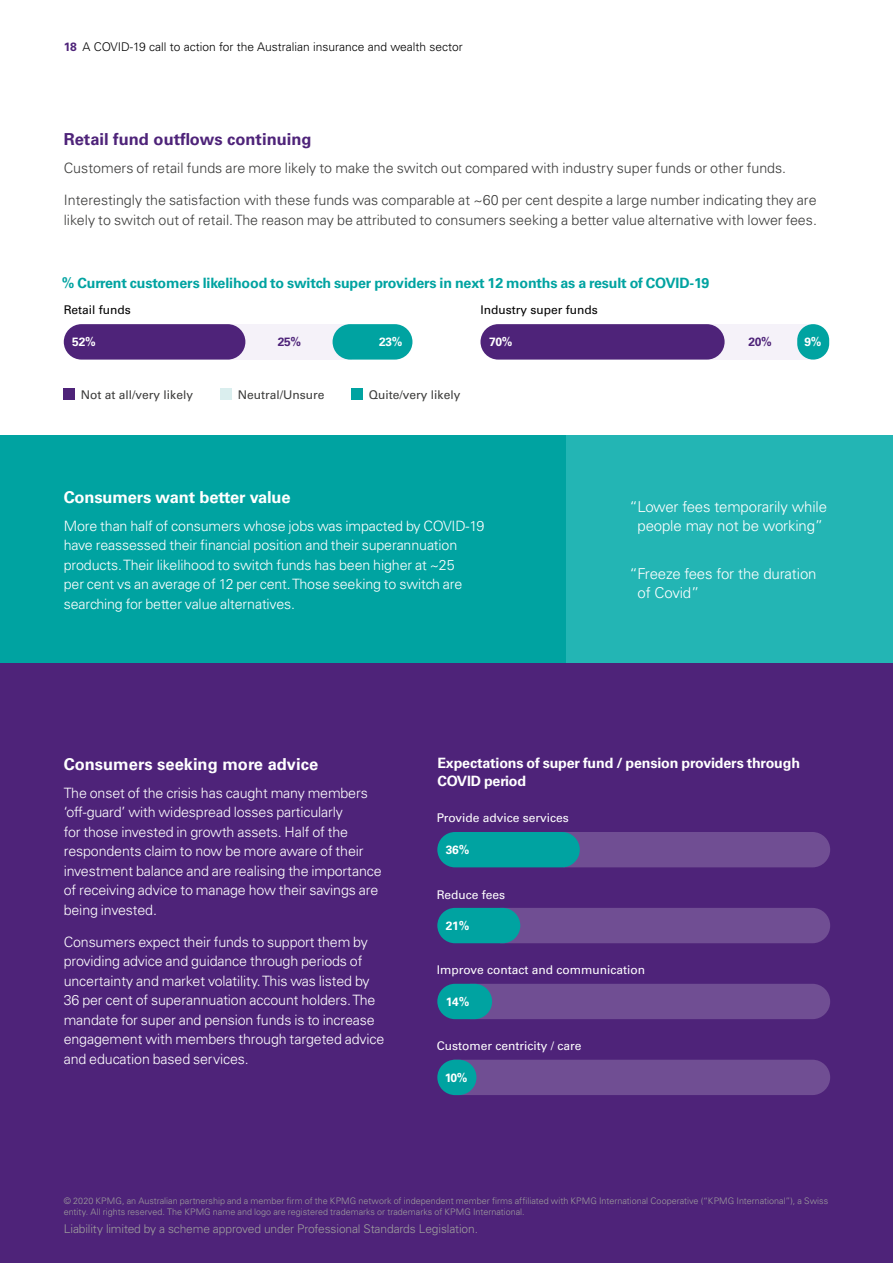
<style>
.page{position:relative;width:893px;height:1263px;background:#fff}
.page>*{position:absolute;margin:0;border:0;box-sizing:border-box;transform-origin:0 0}
.t1{font:700 16.5px "Univers LT Std";letter-spacing:-.005em;color:#fff}
.t2{font:700 16.5px "Univers LT Std";color:#4e2379}
.t3{font:300 15px/19.5px "Univers LT Std";letter-spacing:-.01em;color:#fff;text-align:center}
.t4{font:300 14.25px/19.5px "Univers LT Std";letter-spacing:-.01em;color:#fff}
.t5{font:300 14.25px/19.5px "Univers LT Std";color:#3c3c3b}
.t6{font:700 14.25px "Univers LT Std";letter-spacing:-.01em;color:#00a3a1}
.t7{font:700 14.25px/18px "Univers LT Std";letter-spacing:-.01em;color:#fff}
.t8{font:12px "Univers LT Std";color:#fff}
.t9{font:300 12px "Univers LT Std";letter-spacing:-.01em;color:#9d9d9c}
.t10{font:300 12px "Univers LT Std";color:#000}
.t11{font:12px "Univers LT Std";color:#3c3c3b}
.t12{font:12px "Univers LT Std";color:#000}
.t13{font:700 12px "Univers LT Std";letter-spacing:-.02em;color:#fff}
.t14{font:700 12px "Univers LT Std";color:#4e2379}
.t15{font:300 9px/10.8px "Univers LT Std";color:#9d9d9c}
.s1{font-weight:700;color:#4e2379}
</style>
<div class="page">
<div style="left:566px;top:435px;width:327px;height:229px;background:#23b5b4"></div>
<div style="left:0;top:435px;width:566px;height:229px;background:#00a3a1"></div>
<div style="left:64px;top:389px;width:11px;height:11px;background:#4e2379"></div>
<div style="left:221px;top:389px;width:11px;height:11px;background:#daeeee"></div>
<div style="left:352px;top:389px;width:11px;height:11px;background:#00a3a1"></div>
<div style="left:0;top:664px;width:893px;height:599px;background:#4e2379"></div>
<div style="left:507px;top:908px;width:323px;height:35px;background:#704e93"></div>
<div style="left:437px;top:908px;width:83px;height:35px;background:#00a3a1;border-radius:18px"></div>
<div style="left:479px;top:984px;width:351px;height:35px;background:#704e93"></div>
<div style="left:437px;top:984px;width:55px;height:35px;background:#00a3a1;border-radius:18px"></div>
<div style="left:463px;top:1060px;width:367px;height:35px;background:#704e93"></div>
<div style="left:437px;top:1060px;width:39px;height:35px;background:#00a3a1;border-radius:18px"></div>
<div style="left:567px;top:832px;width:263px;height:35px;background:#704e93"></div>
<div style="left:437px;top:832px;width:143px;height:35px;background:#00a3a1;border-radius:18px"></div>
<div style="left:228px;top:324px;width:123px;height:36px;background:#f5f2f9"></div>
<div style="left:64px;top:324px;width:181px;height:36px;background:#4e2379;border-radius:18px"></div>
<div style="left:333px;top:324px;width:79px;height:36px;background:#00a3a1;border-radius:18px"></div>
<div style="left:709px;top:324px;width:102px;height:36px;background:#f5f2f9"></div>
<div style="left:480px;top:324px;width:245px;height:36px;background:#4e2379;border-radius:18px"></div>
<div style="left:797px;top:324px;width:32px;height:36px;background:#00a3a1;border-radius:16px"></div>
<p class="t10" style="left:64px;top:40px;width:401px"><span class="s1">18</span> A COVID-19 call to action for the Australian insurance and wealth sector</p>
<p class="t2" style="left:64px;top:130px;width:249px">Retail fund outflows continuing</p>
<p class="t5" style="left:64px;top:158px;width:724px">Customers of retail funds are more likely to make the switch out compared with industry super funds or other funds.</p>
<p class="t5" style="left:64px;top:191px;width:755px">Interestingly the satisfaction with these funds was comparable at ~60 per cent despite a large number indicating they are likely to switch out of retail. The reason may be attributed to consumers seeking a better value alternative with lower fees.</p>
<p class="t6" style="left:62px;top:274px;width:649px">% Current customers likelihood to switch super providers in next 12 months as a result of COVID-19</p>
<p class="t12" style="left:64px;top:303px;width:69px">Retail funds</p>
<p class="t12" style="left:480px;top:303px;width:119px">Industry super funds</p>
<p class="t13" style="left:72px;top:335px;width:25px">52%</p>
<p class="t14" style="left:278px;top:335px;width:25px">25%</p>
<p class="t13" style="left:379px;top:335px;width:25px">23%</p>
<p class="t13" style="left:489px;top:335px;width:25px">70%</p>
<p class="t14" style="left:748px;top:335px;width:25px">20%</p>
<p class="t13" style="left:804px;top:335px;width:19px">9%</p>
<p class="t11" style="left:81px;top:387px;width:114px">Not at all/very likely</p>
<p class="t11" style="left:238px;top:387px;width:88px">Neutral/Unsure</p>
<p class="t11" style="left:369px;top:387px;width:93px">Quite/very likely</p>
<p class="t1" style="left:64px;top:487px;width:228px">Consumers want better value</p>
<p class="t4" style="left:64px;top:516px;width:422px">More than half of consumers whose jobs was impacted by COVID-19 have reassessed their financial position and their superannuation products. Their likelihood to switch funds has been higher at ~25<br>per cent vs an average of 12 per cent. Those seeking to switch are searching for better value alternatives.</p>
<p class="t3" style="left:629px;top:497px;width:199px">“Lower fees temporarily while people may not be working”</p>
<p class="t3" style="left:637px;top:564px;width:180px;text-align:left;text-indent:-8px">“Freeze fees for the duration of Covid”</p>
<p class="t1" style="left:64px;top:754px;width:256px">Consumers seeking more advice</p>
<p class="t4" style="left:64px;top:783px;width:320px">The onset of the crisis has caught many members ‘off-guard’ with widespread losses particularly<br>for those invested in growth assets. Half of the respondents claim to now be more aware of their investment balance and are realising the importance of receiving advice to manage how their savings are being invested.</p>
<p class="t4" style="left:64px;top:932px;width:322px">Consumers expect their funds to support them by providing advice and guidance through periods of uncertainty and market volatility. This was listed by 36 per cent of superannuation account holders. The mandate for super and pension funds is to increase engagement with members through targeted advice and education based services.</p>
<p class="t7" style="left:437px;top:754px;width:364px">Expectations of super fund / pension providers through<br>COVID period</p>
<p class="t8" style="left:437px;top:811px;width:134px">Provide advice services</p>
<p class="t13" style="left:446px;top:843px;width:25px">36%</p>
<p class="t8" style="left:437px;top:888px;width:70px">Reduce fees</p>
<p class="t13" style="left:446px;top:919px;width:25px">21%</p>
<p class="t8" style="left:437px;top:963px;width:210px">Improve contact and communication</p>
<p class="t13" style="left:446px;top:994px;width:25px">14%</p>
<p class="t8" style="left:437px;top:1038px;width:146px">Customer centricity / care</p>
<p class="t13" style="left:445px;top:1070px;width:24px">10%</p>
<p class="t15" style="left:64px;top:1195px;width:766px">© 2020 KPMG, an Australian partnership and a member firm of the KPMG network of independent member firms affiliated with KPMG International Cooperative (“KPMG International”), a Swiss entity. All rights reserved. The KPMG name and logo are registered trademarks or trademarks of KPMG International.</p>
<p class="t9" style="left:64px;top:1222px;width:416px">Liability limited by a scheme approved under Professional Standards Legislation.</p>
</div>
